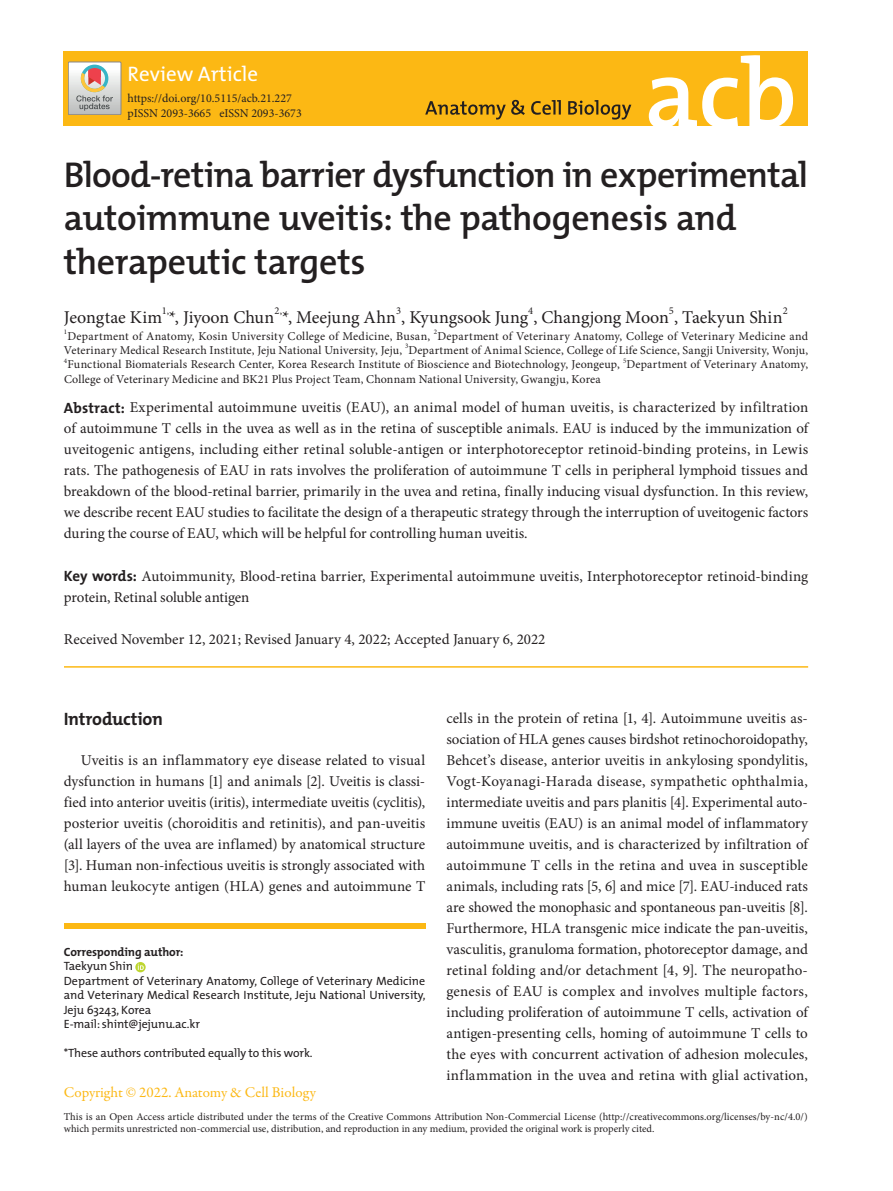
<style>
.page{position:relative;width:893px;height:1191px;background:#fff}
.page>*{position:absolute;margin:0;border:0;box-sizing:border-box;transform-origin:0 0}
.t1{font:600 36px/43.2px "The Mix";letter-spacing:-.02em;color:#231f20}
.t2{font:21px "The Mix";color:#fff}
.t3{font:18px "Minion Pro";letter-spacing:-.005em;color:#231f20}
.t4{font:700 18px "The Mix";letter-spacing:-.015em;color:#231f20}
.t5{font:15px/21px "Minion Pro";color:#231f20;text-align:justify}
.t6{font:15px "Garamond Premr Pro";color:#fcb814}
.t7{font:12px/14.4px "Minion Pro";letter-spacing:.01em;color:#231f20}
.t8{font:12px/14.4px "The Mix";color:#231f20}
.t9{font:10.5px/12.6px "Minion Pro";color:#231f20}
.t10{font:7.05px "Minion Pro";color:#231f20}
.s1{font-family:"The Mix";font-weight:700}
.s2{font-weight:700}
</style>
<div class="page">
<div style="left:64px;top:51px;width:744px;height:75px;background:#fcb814"></div>
<svg style="left:649px;top:55px;width:144px;height:71px"></svg>
<svg style="left:425px;top:100px;width:206px;height:20px"></svg>
<svg style="left:68px;top:62px;width:53px;height:53px;background:#cac4bf"></svg>
<div style="left:64px;top:923px;width:361px;height:5px;background:#fcb814"></div>
<svg style="left:135px;top:962px;width:11px;height:10px"></svg>
<svg style="left:138px;top:963px;width:6px;height:7px"></svg>
<hr style="left:64px;top:666px;width:744px;height:1px;background:#fcb814">
<p class="t2" style="left:128px;top:57px;width:132px">Review Article</p>
<p class="t7" style="left:128px;top:91px;width:176px">https://doi.org/10.5115/acb.21.227 pISSN 2093-3665 eISSN 2093-3673</p>
<p class="t1" style="left:64px;top:152px;width:746px">Blood-retina barrier dysfunction in experimental autoimmune uveitis: the pathogenesis and therapeutic targets</p>
<p class="t3" style="left:64px;top:305px;width:720px">Jeongtae Kim *, Jiyoon Chun *, Meejung Ahn , Kyungsook Jung , Changjong Moon , Taekyun Shin</p>
<p class="t9" style="left:162px;top:305px;width:9px">1,</p>
<p class="t9" style="left:274px;top:305px;width:9px">2,</p>
<p class="t9" style="left:396px;top:305px;width:7px">3</p>
<p class="t9" style="left:528px;top:305px;width:7px">4</p>
<p class="t9" style="left:669px;top:305px;width:7px">5</p>
<p class="t9" style="left:783px;top:305px;width:7px">2</p>
<p class="t10" style="left:64px;top:327px;width:5px">1</p>
<p class="t7" style="left:67px;top:328px;width:364px">Department of Anatomy, Kosin University College of Medicine, Busan,</p>
<p class="t10" style="left:434px;top:327px;width:5px">2</p>
<p class="t7" style="left:438px;top:328px;width:372px">Department of Veterinary Anatomy, College of Veterinary Medicine and</p>
<p class="t7" style="left:64px;top:343px;width:340px">Veterinary Medical Research Institute, Jeju National University, Jeju,</p>
<p class="t10" style="left:405px;top:341px;width:5px">3</p>
<p class="t7" style="left:408px;top:343px;width:401px">Department of Animal Science, College of Life Science, Sangji University, Wonju,</p>
<p class="t10" style="left:64px;top:356px;width:5px">4</p>
<p class="t7" style="left:68px;top:357px;width:554px">Functional Biomaterials Research Center, Korea Research Institute of Bioscience and Biotechnology, Jeongeup,</p>
<p class="t10" style="left:623px;top:356px;width:5px">5</p>
<p class="t7" style="left:627px;top:357px;width:183px">Department of Veterinary Anatomy,</p>
<p class="t7" style="left:64px;top:372px;width:538px">College of Veterinary Medicine and BK21 Plus Project Team, Chonnam National University, Gwangju, Korea</p>
<p class="t5" style="left:64px;top:397px;width:746px"><span class="s1">Abstract:</span> Experimental autoimmune uveitis (EAU), an animal model of human uveitis, is characterized by infiltration of autoimmune T cells in the uvea as well as in the retina of susceptible animals. EAU is induced by the immunization of uveitogenic antigens, including either retinal soluble-antigen or interphotoreceptor retinoid-binding proteins, in Lewis rats. The pathogenesis of EAU in rats involves the proliferation of autoimmune T cells in peripheral lymphoid tissues and breakdown of the blood-retinal barrier, primarily in the uvea and retina, finally inducing visual dysfunction. In this review, we describe recent EAU studies to facilitate the design of a therapeutic strategy through the interruption of uveitogenic factors during the course of EAU, which will be helpful for controlling human uveitis.</p>
<p class="t5" style="left:64px;top:565px;width:746px"><span class="s1">Key words:</span> Autoimmunity, Blood-retina barrier, Experimental autoimmune uveitis, Interphotoreceptor retinoid-binding protein, Retinal soluble antigen</p>
<p class="t5" style="left:64px;top:629px;width:483px">Received November 12, 2021; Revised January 4, 2022; Accepted January 6, 2022</p>
<p class="t4" style="left:64px;top:704px;width:101px">Introduction</p>
<p class="t5" style="left:64px;top:749px;width:363px;text-indent:17px">Uveitis is an inflammatory eye disease related to visual dysfunction in humans [1] and animals [2]. Uveitis is classi&shy;fied into anterior uveitis (iritis), intermediate uveitis (cyclitis), posterior uveitis (choroiditis and retinitis), and pan-uveitis (all layers of the uvea are inflamed) by anatomical structure [3]. Human non-infectious uveitis is strongly associated with human leukocyte antigen (HLA) genes and autoimmune T</p>
<p class="t8" style="left:64px;top:944px;width:363px"><span class="s2">Corresponding author:<br></span>Taekyun Shin<br>Department of Veterinary Anatomy, College of Veterinary Medicine and Veterinary Medical Research Institute, Jeju National University, Jeju 63243, Korea<br>E-mail: shint@jejunu.ac.kr</p>
<p class="t8" style="left:64px;top:1045px;width:250px">*These authors contributed equally to this work.</p>
<p class="t6" style="left:64px;top:1083px;width:254px">Copyright © 2022. Anatomy &amp; Cell Biology</p>
<p class="t5" style="left:446px;top:707px;width:363px">cells in the protein of retina [1, 4]. Autoimmune uveitis as&shy;sociation of HLA genes causes birdshot retinochoroidopathy, Behcet’s disease, anterior uveitis in ankylosing spondylitis, Vogt-Koyanagi-Harada disease, sympathetic ophthalmia, intermediate uveitis and pars planitis [4]. Experimental auto&shy;immune uveitis (EAU) is an animal model of inflammatory autoimmune uveitis, and is characterized by infiltration of autoimmune T cells in the retina and uvea in susceptible animals, including rats [5, 6] and mice [7]. EAU-induced rats are showed the monophasic and spontaneous pan-uveitis [8].<br>Furthermore, HLA transgenic mice indicate the pan-uveitis, vasculitis, granuloma formation, photoreceptor damage, and retinal folding and/or detachment [4, 9]. The neuropatho&shy;genesis of EAU is complex and involves multiple factors, including proliferation of autoimmune T cells, activation of antigen-presenting cells, homing of autoimmune T cells to the eyes with concurrent activation of adhesion molecules, inflammation in the uvea and retina with glial activation,</p>
<p class="t9" style="left:64px;top:1110px;width:745px">This is an Open Access article distributed under the terms of the Creative Commons Attribution Non-Commercial License (http://creativecommons.org/licenses/by-nc/4.0/) which permits unrestricted non-commercial use, distribution, and reproduction in any medium, provided the original work is properly cited.</p>
</div>
